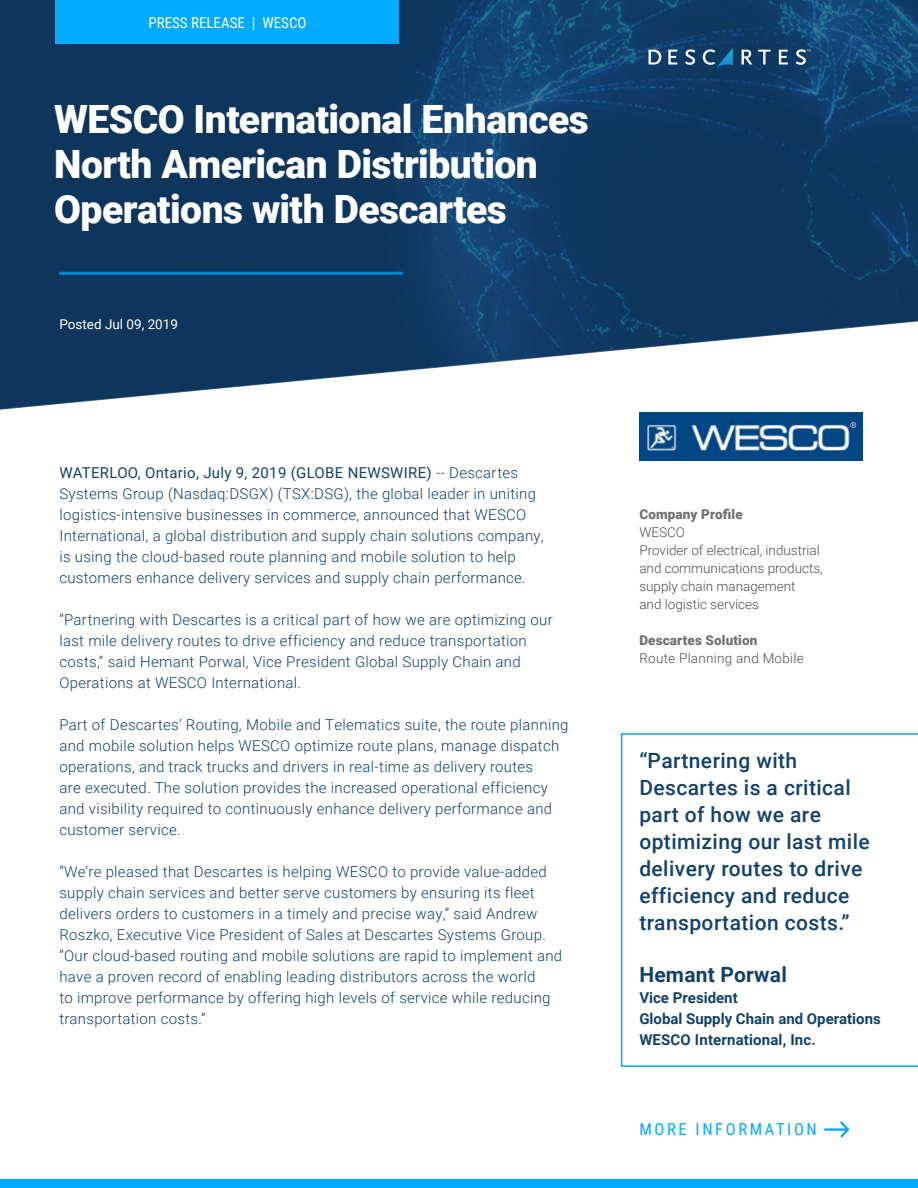
<style>
.page{position:relative;width:918px;height:1188px;background:#fff}
.page>*{position:absolute;margin:0;border:0;box-sizing:border-box;transform-origin:0 0}
.t1{font:900 39px/45px "Roboto";letter-spacing:-.01em;color:#fff}
.t2{font:500 21px/27px "Roboto";letter-spacing:.02em;color:#134169}
.t3{font:700 21px "Roboto";letter-spacing:.01em;color:#134169}
.t4{font:16.5px "Roboto Condensed";letter-spacing:.16em;color:#0af}
.Intro{font:300 15px/21px "Roboto";letter-spacing:.02em;color:#134169}
.t5{font:700 15px/21px "Roboto";color:#134169}
.t6{font:15px "Roboto Condensed";color:#fff}
.Intro-2{font:300 13.5px/18px "Roboto";color:#4e4e4d}
.t7{font:900 13.5px "Roboto";letter-spacing:.01em;color:#6f7070}
.Intro-3{font:300 13.5px "Roboto";letter-spacing:.02em;color:#4e4e4d}
.t8{font:13.5px "Roboto";color:#fff}
.s1{font-weight:400}
</style>
<div class="page">
<svg style="left:0;top:0;width:918px;height:410px;background:#2a5074"></svg>
<svg style="left:621px;top:733px;width:297px;height:334px"></svg>
<div style="left:55px;top:0;width:344px;height:43px;background:#0af"></div>
<div style="left:0;top:1179px;width:918px;height:9px;background:#0af"></div>
<svg style="left:824px;top:1121px;width:25px;height:16px"></svg>
<img style="left:639px;top:413px;width:223px;height:48px">
<svg style="left:668px;top:50px;width:9px;height:15px"></svg>
<svg style="left:685px;top:49px;width:10px;height:16px"></svg>
<svg style="left:703px;top:48px;width:30px;height:20px"></svg>
<svg style="left:649px;top:50px;width:12px;height:15px"></svg>
<svg style="left:742px;top:50px;width:10px;height:15px"></svg>
<svg style="left:758px;top:50px;width:12px;height:15px"></svg>
<svg style="left:779px;top:50px;width:9px;height:15px"></svg>
<svg style="left:796px;top:49px;width:15px;height:16px"></svg>
<hr style="left:59px;top:272px;width:344px;height:3px;background:#0af">
<p class="t6" style="left:148px;top:12px;width:160px">PRESS RELEASE | WESCO</p>
<p class="t1" style="left:54px;top:95px;width:536px">WESCO International Enhances<br>North American Distribution<br>Operations with Descartes</p>
<p class="t8" style="left:59px;top:315px;width:120px">Posted Jul 09, 2019</p>
<p class="Intro" style="left:59px;top:461px;width:486px"><span class="s1">WATERLOO, Ontario, July 9, 2019 (GLOBE NEWSWIRE)</span> -- Descartes Systems Group (Nasdaq:DSGX) (TSX:DSG), the global leader in uniting logistics-intensive businesses in commerce, announced that WESCO International, a global distribution and supply chain solutions company, is using the cloud-based route planning and mobile solution to help customers enhance delivery services and supply chain performance.</p>
<p class="Intro" style="left:59px;top:608px;width:495px">“Partnering with Descartes is a critical part of how we are optimizing our last mile delivery routes to drive efficiency and reduce transportation costs,” said Hemant Porwal, Vice President Global Supply Chain and Operations at WESCO International.</p>
<p class="Intro" style="left:59px;top:713px;width:511px">Part of Descartes’ Routing, Mobile and Telematics suite, the route planning and mobile solution helps WESCO optimize route plans, manage dispatch operations, and track trucks and drivers in real-time as delivery routes<br>are executed. The solution provides the increased operational efficiency and visibility required to continuously enhance delivery performance and customer service.</p>
<p class="Intro" style="left:59px;top:860px;width:504px">“We’re pleased that Descartes is helping WESCO to provide value-added supply chain services and better serve customers by ensuring its fleet delivers orders to customers in a timely and precise way,” said Andrew Roszko, Executive Vice President of Sales at Descartes Systems Group. “Our cloud-based routing and mobile solutions are rapid to implement and have a proven record of enabling leading distributors across the world<br>to improve performance by offering high levels of service while reducing transportation costs.”</p>
<p class="t7" style="left:639px;top:505px;width:105px">Company Profile</p>
<p class="Intro-2" style="left:639px;top:523px;width:47px">WESCO</p>
<p class="Intro-2" style="left:639px;top:541px;width:185px">Provider of electrical, industrial and communications products, supply chain management<br>and logistic services</p>
<p class="t7" style="left:639px;top:631px;width:120px">Descartes Solution</p>
<p class="Intro-3" style="left:639px;top:649px;width:166px">Route Planning and Mobile</p>
<p class="t2" style="left:639px;top:746px;width:232px">“Partnering with<br>Descartes is a critical part of how we are optimizing our last mile delivery routes to drive efficiency and reduce transportation costs.”</p>
<p class="t3" style="left:639px;top:960px;width:149px">Hemant Porwal</p>
<p class="t5" style="left:639px;top:987px;width:243px">Vice President<br>Global Supply Chain and Operations<br>WESCO International, Inc.</p>
<p class="t4" style="left:639px;top:1118px;width:179px">MORE INFORMATION</p>
</div>
